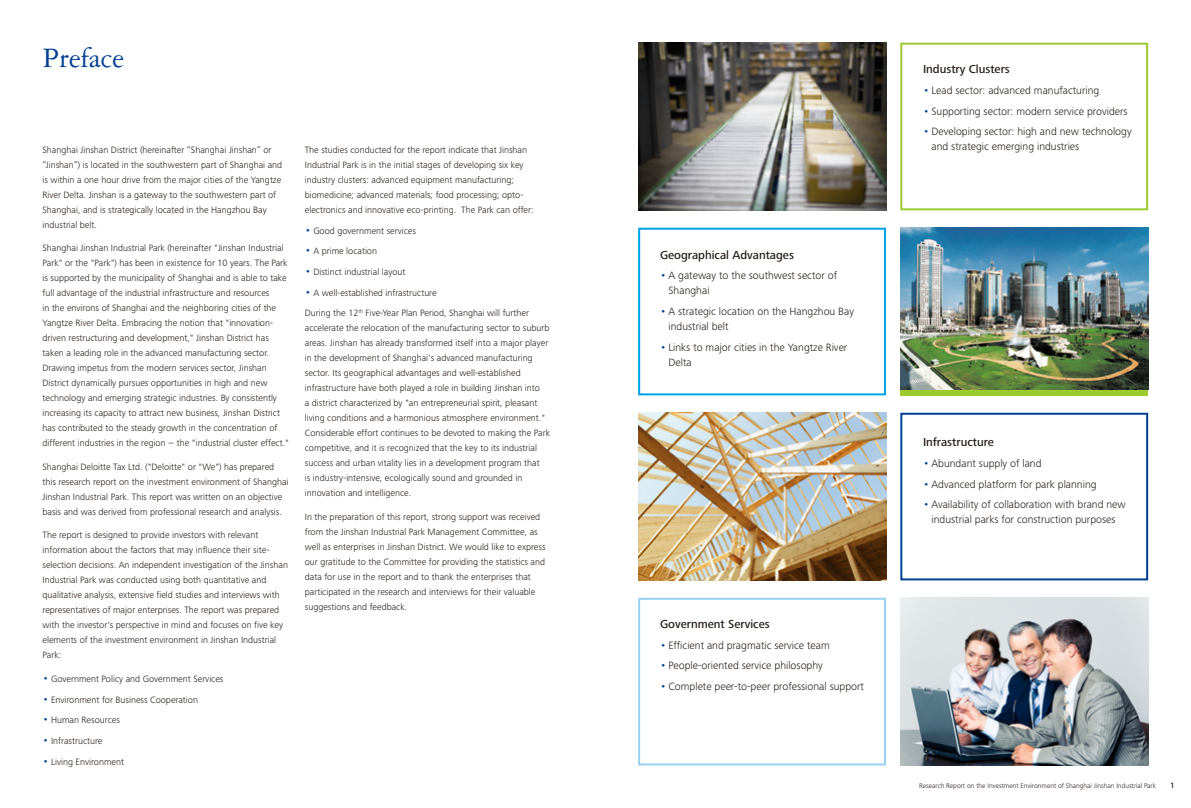
<style>
.page{position:relative;width:1191px;height:808px;background:#fff}
.page>*{position:absolute;margin:0;border:0;box-sizing:border-box;transform-origin:0 0}
.t1{font:30px "Garamond 3 LT Std";color:#004091}
.t2{font:500 12px "Frutiger Next Pro";color:#221815}
.t3{font:300 11px/15px "Frutiger Next Pro";color:#221815}
.t4{font:300 9.5px/15px "Frutiger Next Pro";color:#221815}
.t5{font:500 8px "Frutiger Next Pro";color:#221815}
.t6{font:300 7px "Frutiger Next Pro";color:#221815}
.s1{font-size:12px;color:#004091}
</style>
<div class="page">
<img style="left:638px;top:43px;width:248px;height:167px">
<div style="left:900px;top:43px;width:248px;height:167px;border:2px solid #9dc931"></div>
<div style="left:638px;top:228px;width:248px;height:167px;border:2px solid #00a2e4"></div>
<div style="left:900px;top:228px;width:248px;height:167px;background:linear-gradient(to right,#9dc931,#9dc931)"></div>
<img style="left:900px;top:228px;width:248px;height:161px">
<img style="left:638px;top:413px;width:248px;height:167px">
<div style="left:900px;top:413px;width:248px;height:167px;border:2px solid #004091"></div>
<div style="left:638px;top:598px;width:248px;height:167px;border:2px solid #96d1f2"></div>
<img style="left:900px;top:598px;width:248px;height:167px">
<h1 class="t1" style="left:43px;top:42px;width:83px">Preface</h1>
<p class="t4" style="left:43px;top:142px;width:241px">Shanghai Jinshan District (hereinafter “Shanghai Jinshan” or “Jinshan”) is located in the southwestern part of Shanghai and is within a one hour drive from the major cities of the Yangtze River Delta. Jinshan is a gateway to the southwestern part of Shanghai, and is strategically located in the Hangzhou Bay industrial belt.</p>
<p class="t4" style="left:43px;top:241px;width:248px">Shanghai Jinshan Industrial Park (hereinafter "Jinshan Industrial Park" or the "Park") has been in existence for 10 years. The Park is supported by the municipality of Shanghai and is able to take full advantage of the industrial infrastructure and resources<br>in the environs of Shanghai and the neighboring cities of the Yangtze River Delta. Embracing the notion that "innovation&shy;driven restructuring and development," Jinshan District has taken a leading role in the advanced manufacturing sector.<br>Drawing impetus from the modern services sector, Jinshan District dynamically pursues opportunities in high and new technology and emerging strategic industries. By consistently increasing its capacity to attract new business, Jinshan District has contributed to the steady growth in the concentration of different industries in the region - the "industrial cluster effect."</p>
<p class="t4" style="left:43px;top:459px;width:247px">Shanghai Deloitte Tax Ltd. ("Deloitte" or "We") has prepared this research report on the investment environment of Shanghai Jinshan Industrial Park. This report was written on an objective basis and was derived from professional research and analysis.</p>
<p class="t4" style="left:43px;top:528px;width:247px">The report is designed to provide investors with relevant information about the factors that may influence their site&shy;selection decisions. An independent investigation of the Jinshan Industrial Park was conducted using both quantitative and qualitative analysis, extensive field studies and interviews with representatives of major enterprises. The report was prepared with the investor's perspective in mind and focuses on five key elements of the investment environment in Jinshan Industrial Park:</p>
<p class="t4" style="left:43px;top:671px;width:182px"><span class="s1">•</span> Government Policy and Government Services</p>
<p class="t4" style="left:43px;top:692px;width:157px"><span class="s1">•</span> Environment for Business Cooperation</p>
<p class="t4" style="left:43px;top:713px;width:79px"><span class="s1">•</span> Human Resources</p>
<p class="t4" style="left:43px;top:733px;width:61px"><span class="s1">•</span> Infrastructure</p>
<p class="t4" style="left:43px;top:754px;width:83px"><span class="s1">•</span> Living Environment</p>
<p class="t4" style="left:305px;top:142px;width:230px">The studies conducted for the report indicate that Jinshan Industrial Park is in the initial stages of developing six key industry clusters: advanced equipment manufacturing; biomedicine; advanced materials; food processing; opto&shy;electronics and innovative eco-printing. The Park can offer:</p>
<p class="t4" style="left:305px;top:223px;width:113px"><span class="s1">•</span> Good government services</p>
<p class="t4" style="left:305px;top:244px;width:74px"><span class="s1">•</span> A prime location</p>
<p class="t4" style="left:305px;top:264px;width:102px"><span class="s1">•</span> Distinct industrial layout</p>
<p class="t4" style="left:305px;top:282px;width:226px;line-height:20.7px"><span class="s1">•</span> A well-established infrastructure<br>During the 12<sup>th</sup> Five-Year Plan Period, Shanghai will further</p>
<p class="t4" style="left:305px;top:321px;width:247px">accelerate the relocation of the manufacturing sector to suburb areas. Jinshan has already transformed itself into a major player in the development of Shanghai's advanced manufacturing sector. Its geographical advantages and well-established infrastructure have both played a role in building Jinshan into<br>a district characterized by "an entrepreneurial spirit, pleasant living conditions and a harmonious atmosphere environment." Considerable effort continues to be devoted to making the Park competitive, and it is recognized that the key to its industrial success and urban vitality lies in a development program that<br>is industry-intensive, ecologically sound and grounded in innovation and intelligence.</p>
<p class="t4" style="left:305px;top:509px;width:242px">In the preparation of this report, strong support was received from the Jinshan Industrial Park Management Committee, as well as enterprises in Jinshan District. We would like to express our gratitude to the Committee for providing the statistics and data for use in the report and to thank the enterprises that participated in the research and interviews for their valuable suggestions and feedback.</p>
<p class="t2" style="left:660px;top:248px;width:135px">Geographical Advantages</p>
<p class="t3" style="left:668px;top:268px;width:170px;text-indent:-9px"><span class="s1">•</span> A gateway to the southwest sector of<br>Shanghai</p>
<p class="t3" style="left:668px;top:304px;width:187px;text-indent:-9px"><span class="s1">•</span> A strategic location on the Hangzhou Bay industrial belt</p>
<p class="t3" style="left:668px;top:340px;width:180px;text-indent:-9px"><span class="s1">•</span> Links to major cities in the Yangtze River<br>Delta</p>
<p class="t2" style="left:660px;top:617px;width:111px">Government Services</p>
<p class="t3" style="left:660px;top:638px;width:171px"><span class="s1">•</span> Efficient and pragmatic service team</p>
<p class="t3" style="left:660px;top:658px;width:164px"><span class="s1">•</span> People-oriented service philosophy</p>
<p class="t3" style="left:660px;top:679px;width:205px"><span class="s1">•</span> Complete peer-to-peer professional support</p>
<p class="t2" style="left:923px;top:62px;width:88px">Industry Clusters</p>
<p class="t3" style="left:923px;top:83px;width:178px"><span class="s1">•</span> Lead sector: advanced manufacturing</p>
<p class="t3" style="left:923px;top:103px;width:206px"><span class="s1">•</span> Supporting sector: modern service providers</p>
<p class="t3" style="left:931px;top:124px;width:202px;text-indent:-9px"><span class="s1">•</span> Developing sector: high and new technology and strategic emerging industries</p>
<p class="t2" style="left:923px;top:435px;width:72px">Infrastructure</p>
<p class="t3" style="left:923px;top:456px;width:120px"><span class="s1">•</span> Abundant supply of land</p>
<p class="t3" style="left:923px;top:476px;width:175px"><span class="s1">•</span> Advanced platform for park planning</p>
<p class="t3" style="left:923px;top:497px;width:204px;text-align:center"><span class="s1">•</span> Availability of collaboration with brand new industrial parks for construction purposes</p>
<p class="t6" style="left:919px;top:782px;width:238px">Research Report on the Investment Environment of Shanghai Jinshan Industrial Park</p>
<p class="t5" style="left:1170px;top:781px;width:6px">1</p>
</div>
